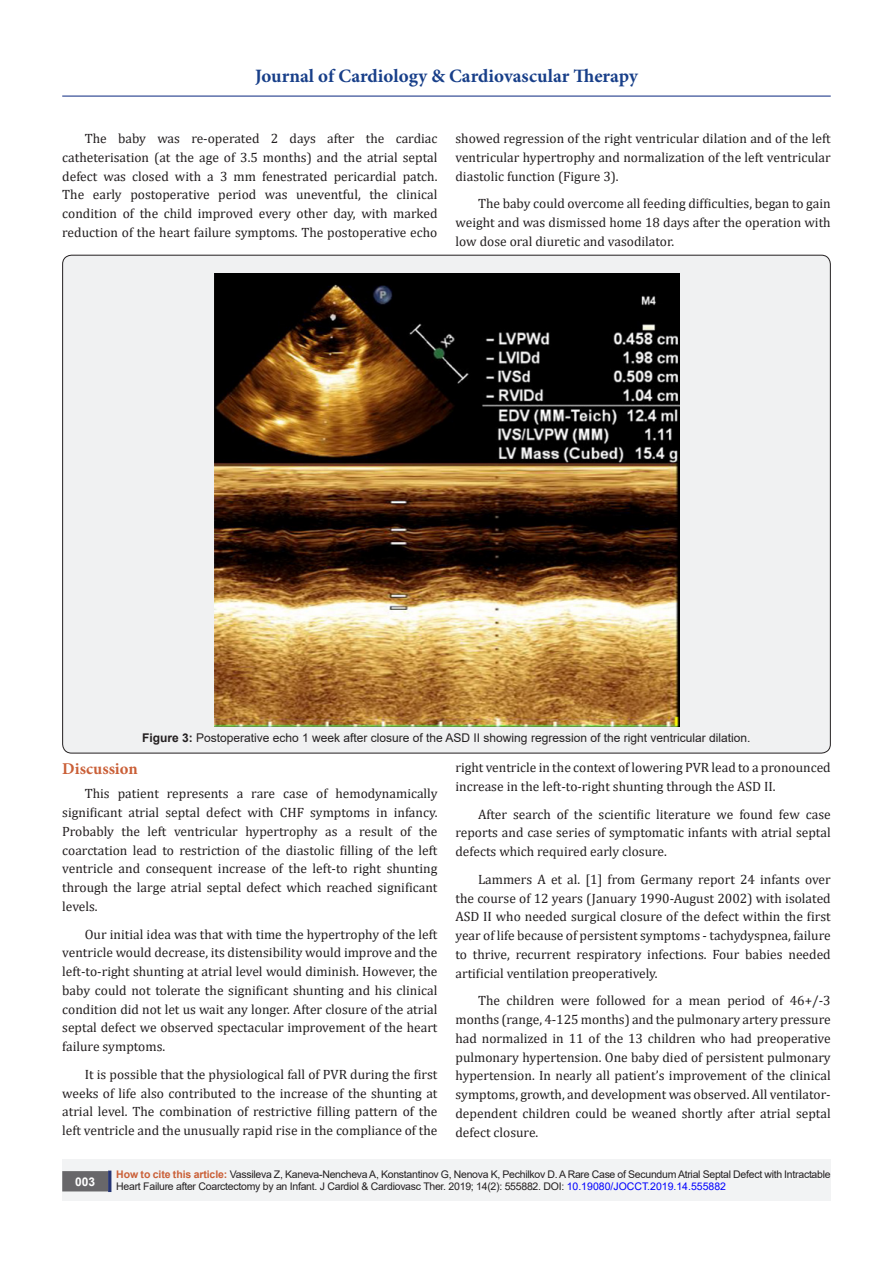
<style>
.page{position:relative;width:893px;height:1263px;background:#fff}
.page>*{position:absolute;margin:0;border:0;box-sizing:border-box;transform-origin:0 0}
.t1{font:700 18.9px "Minion Pro";color:#183f89}
.t2{font:700 16.5px "Minion Pro";color:#ca5f37}
.t3{font:13.5px/18.8px "Cambria";color:#231f20;text-align:justify}
.t4{font:12px "Arial";color:#231f20}
.t5{font:700 12px "Arial";color:#fff}
.t6{font:10.5px/12.6px "Arial";letter-spacing:-.025em;color:#231f20}
.s1{font-weight:700}
.s2{font-weight:700;color:#ca5f37}
.s3{color:#00f}
</style>
<div class="page">
<hr style="left:62px;top:96px;width:769px;height:1px;background:#253f8e">
<div style="left:62px;top:1160px;width:769px;height:41px;background:#f2f3f4"></div>
<div style="left:63px;top:1172px;width:44px;height:19px;background:#68676a"></div>
<div style="left:62px;top:1171px;width:46px;height:20px;border:2px solid #68676a"></div>
<div style="left:108px;top:1170px;width:3px;height:22px;background:#253474;border:2px solid #253474"></div>
<div style="left:63px;top:255px;width:767px;height:498px;background:#f0f1f2;border-radius:9px"></div>
<img style="left:214px;top:273px;width:465px;height:453px">
<h1 class="t1" style="left:255px;top:63px;width:384px">Journal of Cardiology &amp; Cardiovascular Therapy</h1>
<p class="t3" style="left:62px;top:129px;width:377px;text-indent:22px">The baby was re-operated 2 days after the cardiac catheterisation (at the age of 3.5 months) and the atrial septal defect was closed with a 3 mm fenestrated pericardial patch.<br>The early postoperative period was uneventful, the clinical condition of the child improved every other day, with marked reduction of the heart failure symptoms. The postoperative echo</p>
<p class="t3" style="left:455px;top:129px;width:377px">showed regression of the right ventricular dilation and of the left ventricular hypertrophy and normalization of the left ventricular diastolic function (Figure 3).</p>
<p class="t3" style="left:455px;top:194px;width:377px;text-indent:22px">The baby could overcome all feeding difficulties, began to gain weight and was dismissed home 18 days after the operation with low dose oral diuretic and vasodilator.</p>
<p class="t4" style="left:142px;top:729px;width:610px"><span class="s1">Figure 3:</span> Postoperative echo 1 week after closure of the ASD II showing regression of the right ventricular dilation.</p>
<p class="t2" style="left:62px;top:757px;width:77px">Discussion</p>
<p class="t3" style="left:62px;top:784px;width:377px;text-indent:22px">This patient represents a rare case of hemodynamically significant atrial septal defect with CHF symptoms in infancy.<br>Probably the left ventricular hypertrophy as a result of the coarctation lead to restriction of the diastolic filling of the left ventricle and consequent increase of the left-to right shunting through the large atrial septal defect which reached significant levels.</p>
<p class="t3" style="left:62px;top:924px;width:377px;text-indent:22px">Our initial idea was that with time the hypertrophy of the left ventricle would decrease, its distensibility would improve and the left-to-right shunting at atrial level would diminish. However, the baby could not tolerate the significant shunting and his clinical condition did not let us wait any longer. After closure of the atrial septal defect we observed spectacular improvement of the heart failure symptoms.</p>
<p class="t3" style="left:62px;top:1065px;width:377px;text-indent:22px">It is possible that the physiological fall of PVR during the first weeks of life also contributed to the increase of the shunting at atrial level. The combination of restrictive filling pattern of the left ventricle and the unusually rapid rise in the compliance of the</p>
<p class="t3" style="left:455px;top:758px;width:377px">right ventricle in the context of lowering PVR lead to a pronounced increase in the left-to-right shunting through the ASD II.</p>
<p class="t3" style="left:455px;top:804px;width:377px;text-indent:22px">After search of the scientific literature we found few case reports and case series of symptomatic infants with atrial septal defects which required early closure.</p>
<p class="t3" style="left:455px;top:870px;width:377px;text-indent:22px">Lammers A et al. [1] from Germany report 24 infants over the course of 12 years (January 1990-August 2002) with isolated ASD II who needed surgical closure of the defect within the first year of life because of persistent symptoms - tachydyspnea, failure to thrive, recurrent respiratory infections. Four babies needed artificial ventilation preoperatively.</p>
<p class="t3" style="left:455px;top:991px;width:377px;text-indent:22px">The children were followed for a mean period of 46+/-3 months (range, 4-125 months) and the pulmonary artery pressure had normalized in 11 of the 13 children who had preoperative pulmonary hypertension. One baby died of persistent pulmonary hypertension. In nearly all patient’s improvement of the clinical symptoms, growth, and development was observed. All ventilator&shy;dependent children could be weaned shortly after atrial septal defect closure.</p>
<p class="t5" style="left:75px;top:1173px;width:22px">003</p>
<p class="t6" style="left:116px;top:1168px;width:716px"><span class="s2">How to cite this article:</span> Vassileva Z, Kaneva-Nencheva A, Konstantinov G, Nenova K, Pechilkov D. A Rare Case of Secundum Atrial Septal Defect with Intractable<br>Heart Failure after Coarctectomy by an Infant. J Cardiol &amp; Cardiovasc Ther. 2019; 14(2): 555882. DOI: <span class="s3">10.19080/JOCCT.2019.14.555882</span></p>
</div>
